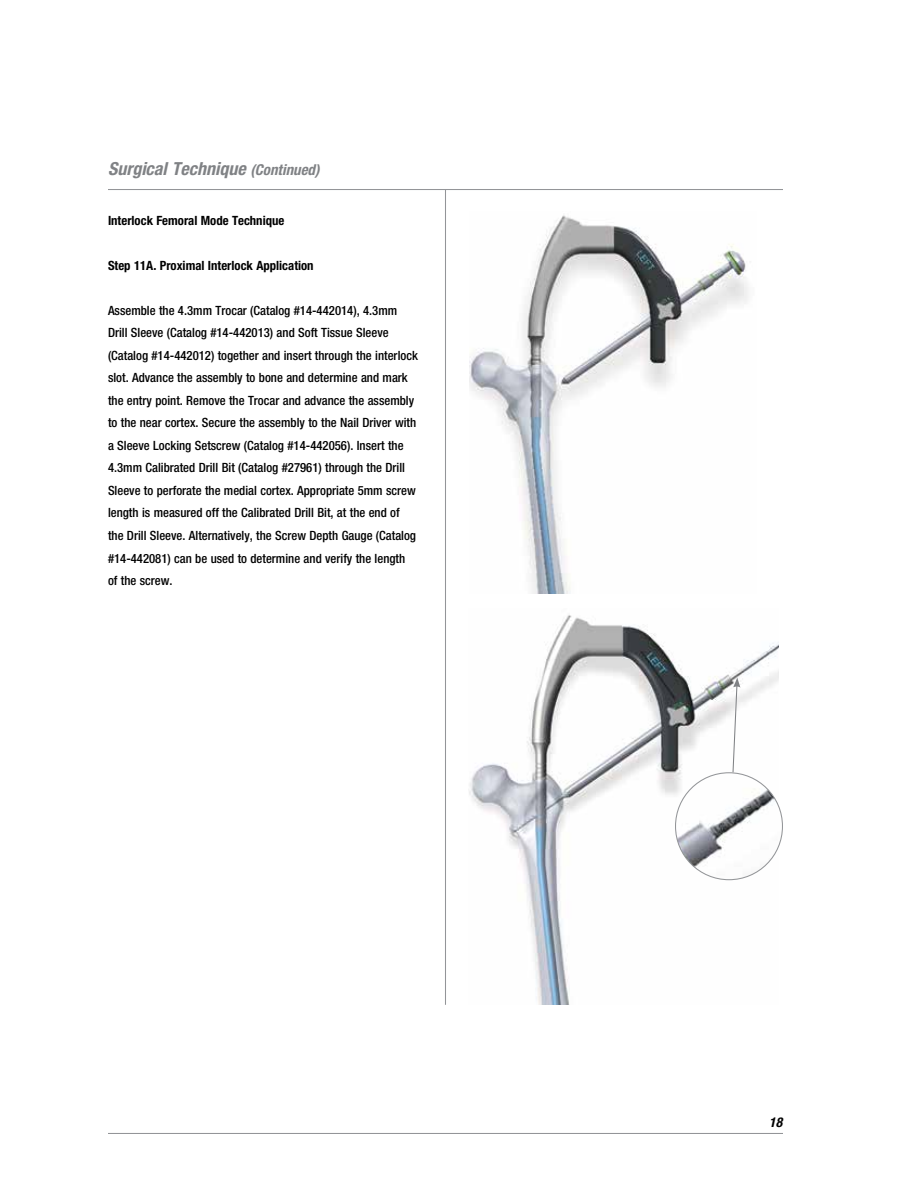
<style>
.page{position:relative;width:918px;height:1188px;background:#fff}
.page>*{position:absolute;margin:0;border:0;box-sizing:border-box;transform-origin:0 0}
.t1{font:italic 700 condensed 18px "Helvetica Neue LT Std";color:#808285}
.t2{font:italic 700 condensed 13.5px "Helvetica Neue LT Std";color:#000}
.t3{font:500 condensed 12.75px/22.5px "Helvetica Neue LT Std";color:#000}
.t4{font:700 condensed 12.75px "Helvetica Neue LT Std";color:#000}
.s1{font-size:15px}
</style>
<div class="page">
<hr style="left:108px;top:1133px;width:675px;height:1px;background:#939598">
<hr style="left:108px;top:189px;width:675px;height:1px;background:#939598">
<hr style="left:445px;top:189px;width:1px;height:816px;background:#939598">
<img style="left:470px;top:215px;width:278px;height:378px">
<img style="left:469px;top:615px;width:310px;height:390px">
<svg style="left:732px;top:678px;width:8px;height:95px"></svg>
<img style="left:676px;top:773px;width:106px;height:107px;border-radius:53px">
<h1 class="t1" style="left:108px;top:158px;width:213px">Surgical Technique <span class="s1">(Continued)</span></h1>
<p class="t4" style="left:108px;top:213px;width:178px">Interlock Femoral Mode Technique</p>
<p class="t4" style="left:108px;top:258px;width:207px">Step 11A. Proximal Interlock Application</p>
<p class="t3" style="left:108px;top:299px;width:311px">Assemble the 4.3mm Trocar (Catalog #14-442014), 4.3mm Drill Sleeve (Catalog #14-442013) and Soft Tissue Sleeve (Catalog #14-442012) together and insert through the interlock slot. Advance the assembly to bone and determine and mark the entry point. Remove the Trocar and advance the assembly to the near cortex. Secure the assembly to the Nail Driver with a Sleeve Locking Setscrew (Catalog #14-442056). Insert the 4.3mm Calibrated Drill Bit (Catalog #27961) through the Drill Sleeve to perforate the medial cortex. Appropriate 5mm screw length is measured off the Calibrated Drill Bit, at the end of the Drill Sleeve. Alternatively, the Screw Depth Gauge (Catalog #14-442081) can be used to determine and verify the length<br>of the screw.</p>
<p class="t2" style="left:769px;top:1114px;width:14px">18</p>
</div>
